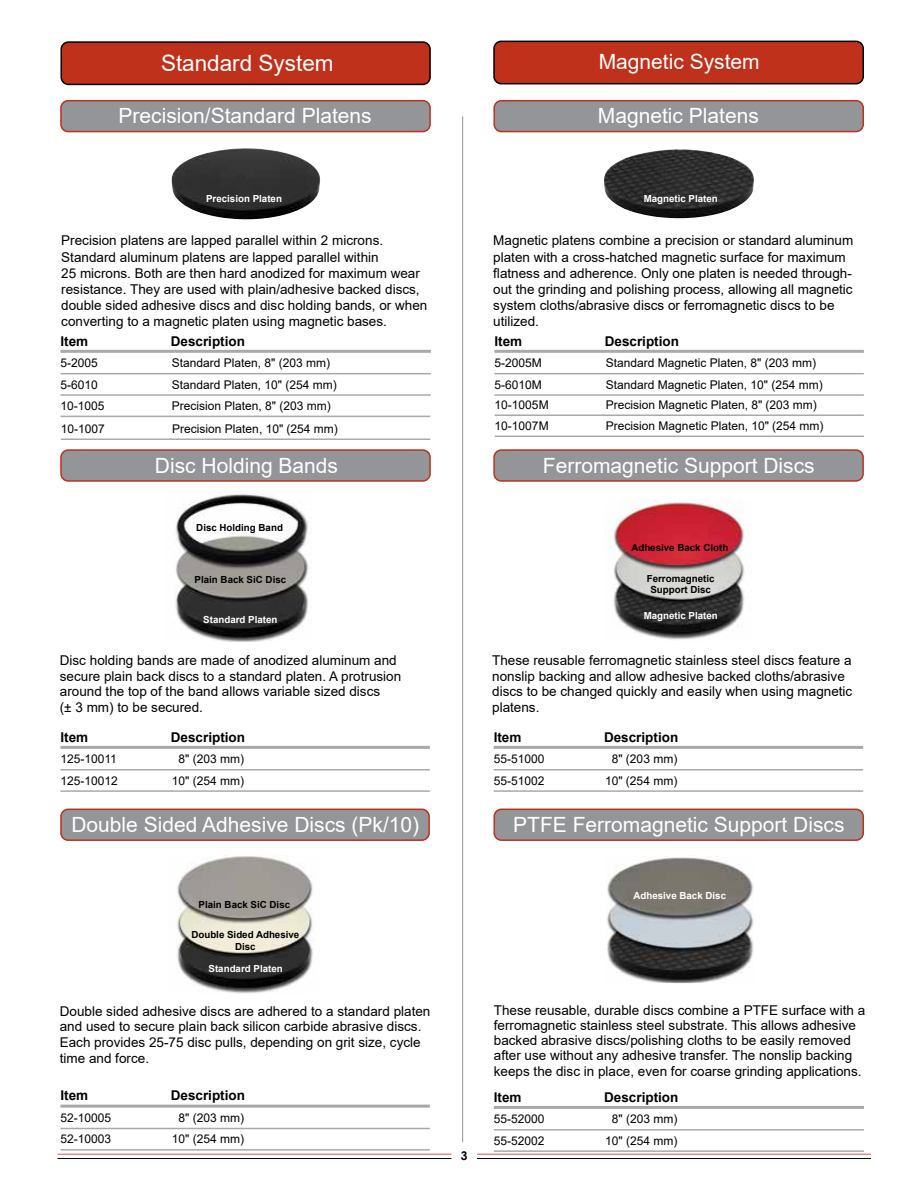
<style>
.page{position:relative;width:918px;height:1188px;background:#fff}
.page>*{position:absolute;margin:0;border:0;box-sizing:border-box;transform-origin:0 0}
.t1{font:22.5px "Arial";color:#fff}
.t2{font:21px "Arial";color:#fff}
.t3{font:13.5px/16.2px "Arial";color:#000}
.t4{font:700 13.5px "Arial";color:#000}
.t5{font:12px "Arial";color:#000}
.t6{font:700 12px "Century Gothic";color:#000}
.t7{font:700 9.75px/11.7px "Arial";color:#000;text-align:center}
.t8{font:700 9.75px "Arial";color:#fff}
</style>
<div class="page">
<hr style="left:57px;top:1154px;width:394px;height:1px;background:#ef4945">
<hr style="left:477px;top:1154px;width:394px;height:1px;background:#ef4945">
<hr style="left:57px;top:1158px;width:394px;height:1px;background:#000">
<hr style="left:477px;top:1158px;width:394px;height:1px;background:#000">
<div style="left:61px;top:101px;width:369px;height:31px;background:#939598;border-radius:7px"></div>
<div style="left:60px;top:100px;width:371px;height:32px;border:2px solid #bf311a;border-radius:7px"></div>
<div style="left:494px;top:101px;width:369px;height:31px;background:#939598;border-radius:7px"></div>
<div style="left:493px;top:100px;width:371px;height:32px;border:2px solid #bf311a;border-radius:7px"></div>
<div style="left:61px;top:42px;width:369px;height:42px;background:#bf311a;border-radius:7px"></div>
<div style="left:60px;top:41px;width:371px;height:44px;border:2px solid #000;border-radius:7px"></div>
<div style="left:494px;top:41px;width:369px;height:43px;background:#bf311a;border-radius:7px"></div>
<div style="left:493px;top:41px;width:371px;height:43px;border:2px solid #000;border-radius:7px"></div>
<hr style="left:60px;top:350px;width:371px;height:3px;background:#a7a9ac">
<hr style="left:60px;top:373px;width:371px;height:1px;background:#a7a9ac">
<hr style="left:60px;top:394px;width:371px;height:2px;background:#a7a9ac">
<hr style="left:494px;top:350px;width:370px;height:3px;background:#a7a9ac">
<hr style="left:494px;top:373px;width:370px;height:1px;background:#a7a9ac">
<hr style="left:494px;top:394px;width:370px;height:2px;background:#a7a9ac">
<img style="left:171px;top:148px;width:149px;height:72px">
<img style="left:604px;top:149px;width:150px;height:70px">
<div style="left:61px;top:450px;width:369px;height:31px;background:#939598;border-radius:7px"></div>
<div style="left:60px;top:449px;width:371px;height:33px;border:2px solid #bf311a;border-radius:7px"></div>
<img style="left:175px;top:494px;width:134px;height:148px">
<hr style="left:61px;top:746px;width:369px;height:3px;background:#a7a9ac">
<hr style="left:61px;top:769px;width:369px;height:2px;background:#a7a9ac">
<hr style="left:61px;top:790px;width:369px;height:2px;background:#a7a9ac">
<div style="left:494px;top:450px;width:369px;height:31px;background:#939598;border-radius:7px"></div>
<div style="left:493px;top:449px;width:371px;height:33px;border:2px solid #bf311a;border-radius:7px"></div>
<hr style="left:494px;top:746px;width:369px;height:3px;background:#a7a9ac">
<hr style="left:494px;top:769px;width:369px;height:2px;background:#a7a9ac">
<hr style="left:494px;top:790px;width:369px;height:2px;background:#a7a9ac">
<img style="left:609px;top:499px;width:136px;height:141px">
<div style="left:61px;top:809px;width:368px;height:31px;background:#939598;border-radius:7px"></div>
<div style="left:60px;top:809px;width:370px;height:32px;border:2px solid #bf311a;border-radius:7px"></div>
<div style="left:494px;top:809px;width:369px;height:31px;background:#939598;border-radius:7px"></div>
<div style="left:493px;top:809px;width:371px;height:32px;border:2px solid #bf311a;border-radius:7px"></div>
<hr style="left:494px;top:1106px;width:370px;height:3px;background:#a7a9ac">
<hr style="left:494px;top:1129px;width:370px;height:2px;background:#a7a9ac">
<hr style="left:494px;top:1150px;width:370px;height:2px;background:#a7a9ac">
<hr style="left:60px;top:1105px;width:370px;height:3px;background:#a7a9ac">
<hr style="left:60px;top:1128px;width:370px;height:1px;background:#a7a9ac">
<hr style="left:60px;top:1149px;width:370px;height:2px;background:#a7a9ac">
<img style="left:176px;top:855px;width:137px;height:139px">
<img style="left:606px;top:856px;width:147px;height:127px">
<hr style="left:462px;top:116px;width:1px;height:1026px;background:#939598">
<hr style="left:61px;top:416px;width:369px;height:1px;background:#a7a9ac">
<hr style="left:61px;top:439px;width:369px;height:1px;background:#a7a9ac">
<hr style="left:495px;top:414px;width:369px;height:2px;background:#a7a9ac">
<hr style="left:495px;top:436px;width:369px;height:1px;background:#a7a9ac">
<h1 class="t1" style="left:161px;top:48px;width:174px">Standard System</h1>
<h2 class="t2" style="left:599px;top:47px;width:163px">Magnetic System</h2>
<h2 class="t2" style="left:119px;top:102px;width:255px">Precision/Standard Platens</h2>
<h2 class="t2" style="left:598px;top:102px;width:163px">Magnetic Platens</h2>
<p class="t8" style="left:206px;top:192px;width:77px">Precision Platen</p>
<p class="t8" style="left:644px;top:191px;width:76px">Magnetic Platen</p>
<p class="t3" style="left:61px;top:232px;width:368px">Precision platens are lapped parallel within 2 microns.<br>Standard aluminum platens are lapped parallel within<br>25 microns. Both are then hard anodized for maximum wear resistance. They are used with plain/adhesive backed discs, double sided adhesive discs and disc holding bands, or when converting to a magnetic platen using magnetic bases.</p>
<p class="t3" style="left:493px;top:232px;width:362px">Magnetic platens combine a precision or standard aluminum platen with a cross-hatched magnetic surface for maximum flatness and adherence. Only one platen is needed through&shy;out the grinding and polishing process, allowing all magnetic system cloths/abrasive discs or ferromagnetic discs to be utilized.</p>
<p class="t4" style="left:60px;top:331px;width:29px">Item</p>
<p class="t4" style="left:171px;top:331px;width:76px">Description</p>
<p class="t5" style="left:60px;top:355px;width:39px">5-2005</p>
<p class="t5" style="left:172px;top:355px;width:160px">Standard Platen, 8" (203 mm)</p>
<p class="t5" style="left:60px;top:376px;width:39px">5-6010</p>
<p class="t5" style="left:172px;top:376px;width:166px">Standard Platen, 10" (254 mm)</p>
<p class="t4" style="left:494px;top:331px;width:29px">Item</p>
<p class="t4" style="left:605px;top:331px;width:76px">Description</p>
<p class="t5" style="left:494px;top:355px;width:49px">5-2005M</p>
<p class="t5" style="left:606px;top:355px;width:212px">Standard Magnetic Platen, 8" (203 mm)</p>
<p class="t5" style="left:494px;top:376px;width:49px">5-6010M</p>
<p class="t5" style="left:606px;top:376px;width:219px">Standard Magnetic Platen, 10" (254 mm)</p>
<p class="t5" style="left:61px;top:397px;width:46px">10-1005</p>
<p class="t5" style="left:172px;top:397px;width:160px">Precision Platen, 8" (203 mm)</p>
<p class="t5" style="left:61px;top:420px;width:46px">10-1007</p>
<p class="t5" style="left:172px;top:420px;width:167px">Precision Platen, 10" (254 mm)</p>
<h2 class="t2" style="left:155px;top:451px;width:185px">Disc Holding Bands</h2>
<p class="t7" style="left:196px;top:522px;width:88px">Disc Holding Band</p>
<p class="t7" style="left:195px;top:574px;width:93px">Plain Back SiC Disc</p>
<p class="t8" style="left:203px;top:613px;width:76px">Standard Platen</p>
<p class="t3" style="left:60px;top:652px;width:343px;line-height:15.8px">Disc holding bands are made of anodized aluminum and secure plain back discs to a standard platen. A protrusion around the top of the band allows variable sized discs<br>(± 3 mm) to be secured.</p>
<p class="t4" style="left:61px;top:727px;width:29px">Item</p>
<p class="t4" style="left:171px;top:727px;width:76px">Description</p>
<p class="t5" style="left:61px;top:751px;width:58px">125-10011</p>
<p class="t5" style="left:179px;top:751px;width:67px">8" (203 mm)</p>
<p class="t5" style="left:61px;top:772px;width:59px">125-10012</p>
<p class="t5" style="left:172px;top:772px;width:74px">10" (254 mm)</p>
<p class="t5" style="left:495px;top:396px;width:56px">10-1005M</p>
<p class="t5" style="left:606px;top:396px;width:212px">Precision Magnetic Platen, 8" (203 mm)</p>
<p class="t5" style="left:495px;top:417px;width:56px">10-1007M</p>
<p class="t5" style="left:606px;top:417px;width:219px">Precision Magnetic Platen, 10" (254 mm)</p>
<h2 class="t2" style="left:543px;top:451px;width:273px">Ferromagnetic Support Discs</h2>
<p class="t7" style="left:631px;top:542px;width:98px">Adhesive Back Cloth</p>
<p class="t7" style="left:647px;top:573px;width:69px">Ferromagnetic<br>Support Disc</p>
<p class="t8" style="left:644px;top:609px;width:76px">Magnetic Platen</p>
<p class="t3" style="left:492px;top:652px;width:362px;line-height:15.8px">These reusable ferromagnetic stainless steel discs feature a nonslip backing and allow adhesive backed cloths/abrasive discs to be changed quickly and easily when using magnetic platens.</p>
<p class="t4" style="left:494px;top:727px;width:29px">Item</p>
<p class="t4" style="left:604px;top:727px;width:76px">Description</p>
<p class="t5" style="left:494px;top:751px;width:52px">55-51000</p>
<p class="t5" style="left:612px;top:751px;width:67px">8" (203 mm)</p>
<p class="t5" style="left:494px;top:772px;width:52px">55-51002</p>
<p class="t5" style="left:605px;top:772px;width:74px">10" (254 mm)</p>
<h2 class="t2" style="left:71px;top:810px;width:349px">Double Sided Adhesive Discs (Pk/10)</h2>
<h2 class="t2" style="left:513px;top:810px;width:333px">PTFE Ferromagnetic Support Discs</h2>
<p class="t7" style="left:199px;top:899px;width:93px">Plain Back SiC Disc</p>
<p class="t7" style="left:191px;top:929px;width:109px">Double Sided Adhesive<br>Disc</p>
<p class="t8" style="left:209px;top:961px;width:76px">Standard Platen</p>
<p class="t3" style="left:60px;top:1003px;width:372px;line-height:15.8px">Double sided adhesive discs are adhered to a standard platen and used to secure plain back silicon carbide abrasive discs.<br>Each provides 25-75 disc pulls, depending on grit size, cycle time and force.</p>
<p class="t4" style="left:60px;top:1086px;width:29px">Item</p>
<p class="t4" style="left:171px;top:1086px;width:76px">Description</p>
<p class="t5" style="left:60px;top:1110px;width:52px">52-10005</p>
<p class="t5" style="left:178px;top:1110px;width:67px">8" (203 mm)</p>
<p class="t5" style="left:60px;top:1131px;width:52px">52-10003</p>
<p class="t5" style="left:172px;top:1131px;width:74px">10" (254 mm)</p>
<p class="t8" style="left:633px;top:889px;width:94px">Adhesive Back Disc</p>
<p class="t6" style="left:461px;top:1147px;width:8px">3</p>
<p class="t3" style="left:494px;top:1003px;width:373px;line-height:15.1px">These reusable, durable discs combine a PTFE surface with a ferromagnetic stainless steel substrate. This allows adhesive backed abrasive discs/polishing cloths to be easily removed after use without any adhesive transfer. The nonslip backing keeps the disc in place, even for coarse grinding applications.</p>
<p class="t4" style="left:494px;top:1087px;width:29px">Item</p>
<p class="t4" style="left:604px;top:1087px;width:76px">Description</p>
<p class="t5" style="left:494px;top:1111px;width:52px">55-52000</p>
<p class="t5" style="left:612px;top:1111px;width:67px">8" (203 mm)</p>
<p class="t5" style="left:494px;top:1132px;width:52px">55-52002</p>
<p class="t5" style="left:605px;top:1132px;width:74px">10" (254 mm)</p>
</div>
